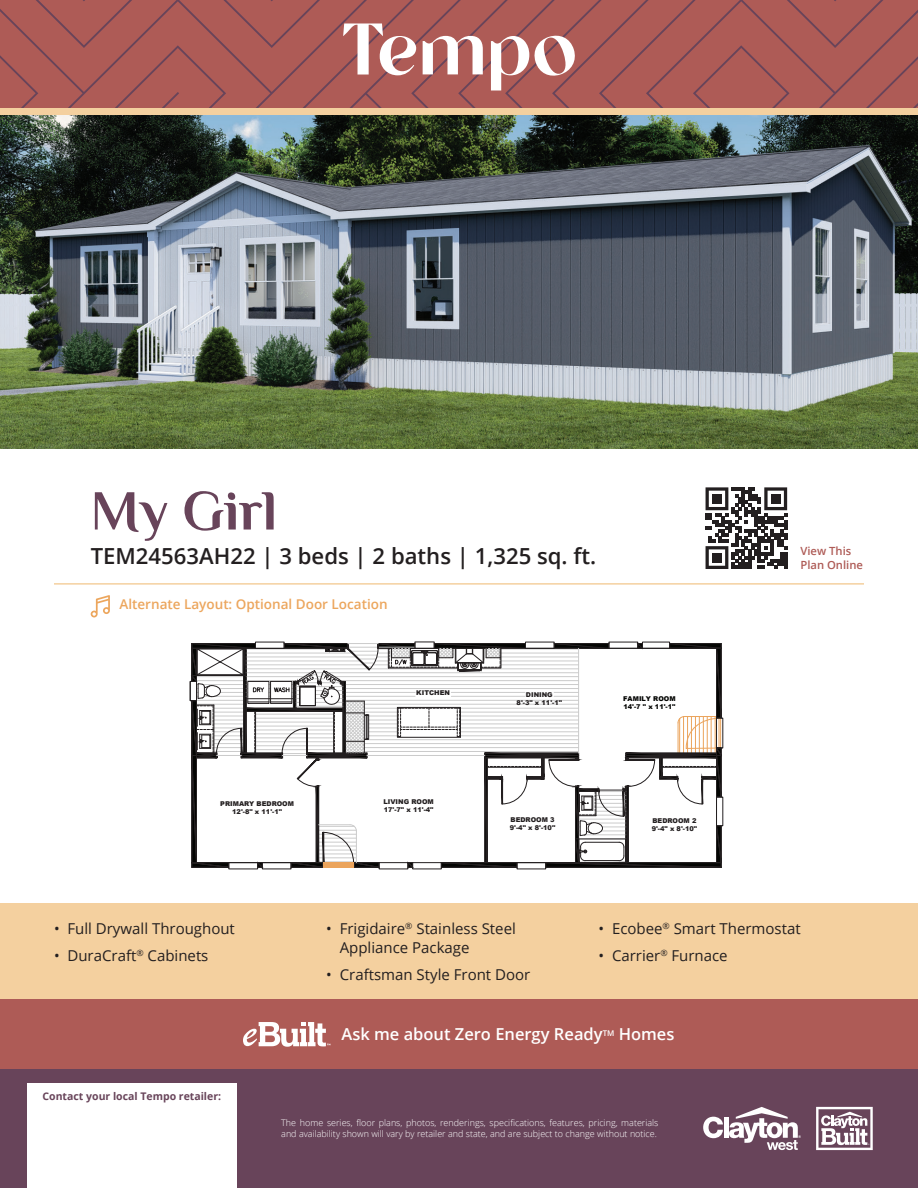
<style>
.page{position:relative;width:918px;height:1188px;background:#fff}
.page>*{position:absolute;margin:0;border:0;box-sizing:border-box;transform-origin:0 0}
.t1{font:700 56.55px "Philosopher";color:#68445a}
.t2{font:600 22.2px "Open Sans";color:#231f20}
.t3{font:600 16.5px "Open Sans";color:#fff}
.t4{font:15px/19.5px "Open Sans";color:#231f20}
.t5{font:600 13.5px "Open Sans";color:#eca65d}
.t6{font:600 11.25px/13.5px "Open Sans";color:#ae5b56}
.t7{font:700 10.5px "Open Sans";color:#68445a}
.t8{font:300 9px/10.8px "Open Sans";color:#fff}
.t9{font:900 6.6px "Arial";color:#231f20}
.t10{font:900 6.6px "Arial";color:#231f20}
.t11{font:900 6.6px "Arial";color:#040503}
.t12{font:900 6.6px "Arial";color:#040503}
</style>
<div class="page">
<div style="left:0;top:903px;width:918px;height:97px;background:#f4d09f"></div>
<div style="left:0;top:108px;width:918px;height:7px;background:#f4d09f"></div>
<svg style="left:0;top:0;width:918px;height:108px;background:#ad605d"></svg>
<hr style="left:54px;top:583px;width:810px;height:2px;background:#f4d09f">
<div style="left:0;top:1069px;width:918px;height:119px;background:#68445a"></div>
<div style="left:0;top:1000px;width:918px;height:69px;background:#ae5b56"></div>
<svg style="left:243px;top:1022px;width:87px;height:25px"></svg>
<svg style="left:816px;top:1107px;width:57px;height:43px"></svg>
<svg style="left:703px;top:1117px;width:20px;height:21px"></svg>
<div style="left:724px;top:1117px;width:5px;height:21px;background:#fff"></div>
<svg style="left:729px;top:1107px;width:72px;height:43px"></svg>
<div style="left:27px;top:1083px;width:210px;height:105px;background:#fff"></div>
<img style="left:0;top:115px;width:918px;height:333px">
<svg style="left:91px;top:595px;width:19px;height:22px"></svg>
<svg style="left:706px;top:487px;width:81px;height:82px"></svg>
<div style="left:190px;top:681px;width:7px;height:20px;border:1px solid #231f20"></div>
<svg style="left:191px;top:643px;width:531px;height:225px"></svg>
<div style="left:323px;top:862px;width:31px;height:6px;background:#eba45c"></div>
<h1 class="t1" style="left:91px;top:473px;width:188px">My Girl</h1>
<h2 class="t2" style="left:91px;top:541px;width:507px">TEM24563AH22 | 3 beds | 2 baths | 1,325 sq. ft.</h2>
<h3 class="t5" style="left:120px;top:595px;width:270px">Alternate Layout: Optional Door Location</h3>
<p class="t10" style="left:416px;top:688px;width:35px">KITCHEN</p>
<p class="t10" style="left:526px;top:689px;width:28px">DINING</p>
<p class="t9" style="left:517px;top:697px;width:47px">8'-3" x 11'-1"</p>
<p class="t12" style="left:623px;top:694px;width:54px">FAMILY ROOM</p>
<p class="t11" style="left:623px;top:702px;width:54px">14'-7 " x 11'-1"</p>
<p class="t10" style="left:220px;top:799px;width:75px">PRIMARY BEDROOM</p>
<p class="t9" style="left:232px;top:807px;width:51px">12'-8" x 11'-1"</p>
<p class="t10" style="left:384px;top:797px;width:52px">LIVING ROOM</p>
<p class="t9" style="left:384px;top:805px;width:51px">17'-7" x 11'-4"</p>
<p class="t10" style="left:511px;top:815px;width:46px">BEDROOM 3</p>
<p class="t9" style="left:510px;top:822px;width:47px">9'-4" x 8'-10"</p>
<p class="t10" style="left:652px;top:816px;width:46px">BEDROOM 2</p>
<p class="t9" style="left:652px;top:823px;width:47px">9'-4" x 8'-10"</p>
<p class="t6" style="left:800px;top:544px;width:64px">View This<br>Plan Online</p>
<h3 class="t4" style="left:54px;top:918px;width:182px">• Full Drywall Throughout</h3>
<h3 class="t4" style="left:54px;top:945px;width:156px">• DuraCraft<sup>®</sup> Cabinets</h3>
<p class="t7" style="left:43px;top:1089px;width:180px">Contact your local Tempo retailer:</p>
<h3 class="t4" style="left:340px;top:918px;width:178px;text-indent:-14px">• Frigidaire<sup>®</sup> Stainless Steel<br>Appliance Package</h3>
<h3 class="t4" style="left:326px;top:965px;width:206px">• Craftsman Style Front Door</h3>
<h3 class="t4" style="left:599px;top:918px;width:204px">• Ecobee<sup>®</sup> Smart Thermostat</h3>
<h3 class="t4" style="left:599px;top:945px;width:131px">• Carrier<sup>®</sup> Furnace</h3>
<h3 class="t3" style="left:341px;top:1023px;width:335px">Ask me about Zero Energy Ready<sup>TM</sup> Homes</h3>
<p class="t8" style="left:281px;top:1117px;width:379px">The home series, floor plans, photos, renderings, specifications, features, pricing, materials and availability shown will vary by retailer and state, and are subject to change without notice.</p>
</div>
